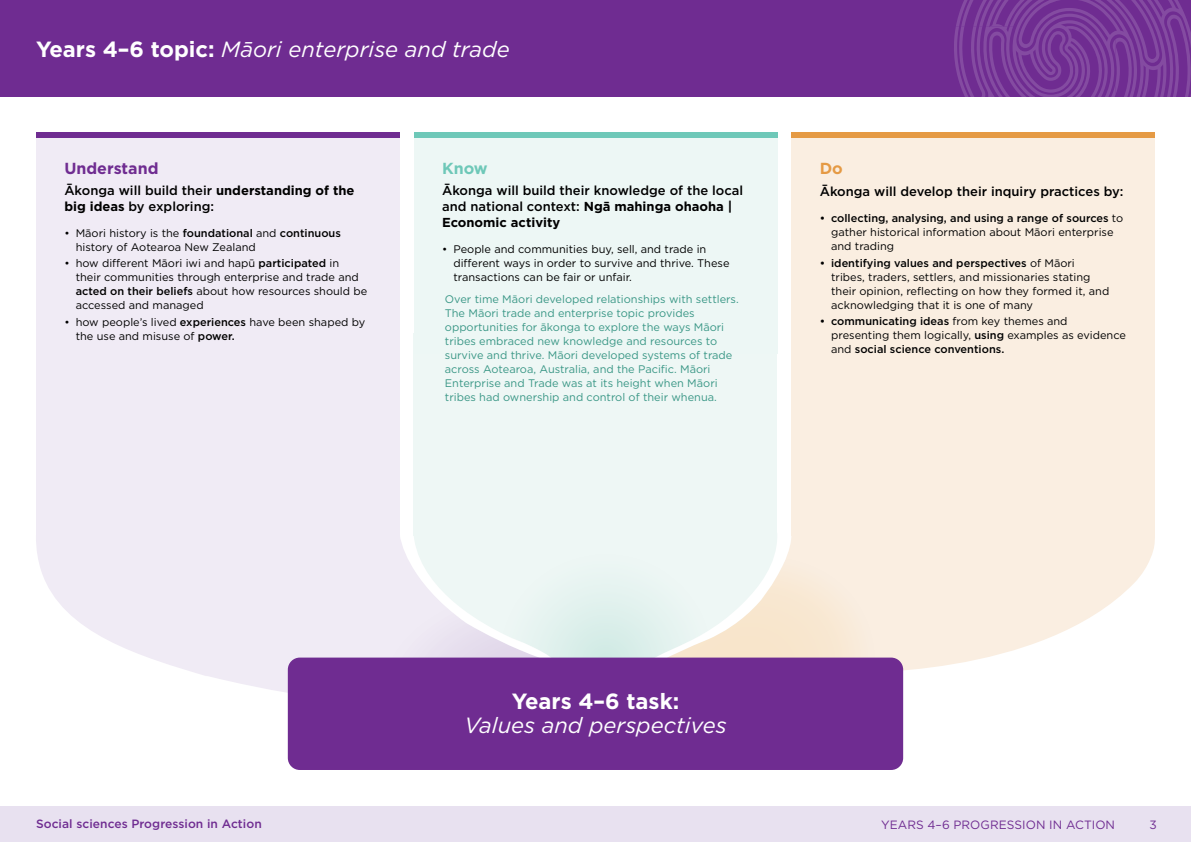
<style>
.page{position:relative;width:1191px;height:842px;background:#fff}
.page>*{position:absolute;margin:0;border:0;box-sizing:border-box;transform-origin:0 0}
.t1{font:italic 22px "Gotham";color:#fff}
.t2{font:700 22px "Gotham";color:#fff}
.t3{font:700 16px "Gotham";color:#6f2c91}
.t4{font:700 16px "Gotham";color:#6ec8b8}
.t5{font:700 16px "Gotham";color:#e59a44}
.t6{font:500 13px/16px "Gotham";color:#000}
.t7{font:500 12px "Gotham";letter-spacing:.005em;color:#6f2c91}
.t8{font:12px "Gotham";letter-spacing:.005em;color:#6f2c91}
.t9{font:11px/14px "Gotham";color:#000}
.t10{font:11px/14px "Gotham";color:#3a9786}
.s1{font-weight:700;font-style:normal}
.s2{font-weight:700}
.s3{font-weight:500}
</style>
<div class="page">
<div style="left:0;top:806px;width:1191px;height:36px;background:#e8e1f0"></div>
<div style="left:0;top:0;width:1191px;height:96px;background:#6f2c91"></div>
<svg style="left:954px;top:0;width:237px;height:96px"></svg>
<div style="left:36px;top:333px;width:363px;height:203px;background:#f0ebf5"></div>
<svg style="left:36px;top:527px;width:378px;height:217px;fill:#f0ebf5"></svg>
<div style="left:372px;top:580px;width:42px;height:78px;background:#f0ebf5"></div>
<div style="left:791px;top:333px;width:364px;height:203px;background:#faeee1"></div>
<svg style="left:788px;top:536px;width:367px;height:207px;fill:#faeee1"></svg>
<svg style="left:777px;top:552px;width:102px;height:106px;background:#f8ead9"></svg>
<div style="left:414px;top:333px;width:363px;height:203px;background:#eef7f5"></div>
<svg style="left:414px;top:536px;width:363px;height:122px;background:#f0f0ee"></svg>
<svg style="left:485px;top:536px;width:240px;height:122px;background:#e8f3f0"></svg>
<div style="left:288px;top:658px;width:615px;height:112px;background:#6f2c91;border-radius:12px"></div>
<div style="left:414px;top:132px;width:363px;height:222px;background:#edf7f5"></div>
<div style="left:791px;top:132px;width:364px;height:279px;background:#faeee1"></div>
<div style="left:36px;top:132px;width:363px;height:251px;background:#f0ebf5"></div>
<div style="left:791px;top:132px;width:364px;height:6px;background:#e59a44"></div>
<div style="left:36px;top:132px;width:363px;height:6px;background:#6f2c91"></div>
<div style="left:414px;top:132px;width:363px;height:6px;background:#6ec8b8"></div>
<h1 class="t1" style="left:36px;top:35px;width:475px"><span class="s1">Years 4–6 topic:</span> Māori enterprise and trade</h1>
<h2 class="t3" style="left:64px;top:157px;width:96px">Understand</h2>
<p class="t6" style="left:64px;top:182px;width:292px">Ākonga will build their <span class="s2">understanding of the big ideas</span> by exploring:</p>
<p class="t9" style="left:76px;top:225px;width:267px;text-indent:-11px">• Māori history is the <span class="s3">foundational</span> and <span class="s3">continuous </span>history of Aotearoa New Zealand</p>
<p class="t9" style="left:76px;top:256px;width:293px;text-indent:-11px">• how different Māori iwi and hapū <span class="s3">participated</span> in<br>their communities through enterprise and trade and <span class="s3">acted on their beliefs</span> about how resources should be accessed and managed</p>
<p class="t9" style="left:76px;top:315px;width:291px;text-indent:-11px">• how people’s lived <span class="s3">experiences</span> have been shaped by the use and misuse of <span class="s3">power.</span></p>
<h2 class="t4" style="left:442px;top:157px;width:47px">Know</h2>
<p class="t6" style="left:442px;top:182px;width:303px">Ākonga will build their knowledge of the local and national context: <span class="s2">Ngā mahinga ohaoha |<br>Economic activity</span></p>
<p class="t9" style="left:453px;top:241px;width:278px;text-indent:-11px">• People and communities buy, sell, and trade in different ways in order to survive and thrive. These transactions can be fair or unfair.</p>
<p class="t10" style="left:445px;top:292px;width:295px">Over time Māori developed relationships with settlers.<br>The Māori trade and enterprise topic provides opportunities for ākonga to explore the ways Māori tribes embraced new knowledge and resources to survive and thrive. Māori developed systems of trade across Aotearoa, Australia, and the Pacific. Māori Enterprise and Trade was at its height when Māori tribes had ownership and control of their whenua.</p>
<h2 class="t5" style="left:820px;top:157px;width:25px">Do</h2>
<p class="t6" style="left:820px;top:184px;width:305px">Ākonga will develop their inquiry practices by:</p>
<p class="t9" style="left:831px;top:211px;width:294px;text-indent:-11px"><span class="s3">• collecting, analysing, and using a range of sources</span> to gather historical information about Māori enterprise and trading</p>
<p class="t9" style="left:831px;top:255px;width:280px;text-indent:-11px"><span class="s3">• identifying values and perspectives</span> of Māori tribes, traders, settlers, and missionaries stating their opinion, reflecting on how they formed it, and acknowledging that it is one of many</p>
<p class="t9" style="left:831px;top:314px;width:296px;text-indent:-11px"><span class="s3">• communicating ideas</span> from key themes and presenting them logically, <span class="s3">using</span> examples as evidence and <span class="s3">social science conventions.</span></p>
<h1 class="t2" style="left:512px;top:687px;width:169px">Years 4–6 task:</h1>
<h1 class="t1" style="left:464px;top:711px;width:264px">Values and perspectives</h1>
<p class="t7" style="left:36px;top:816px;width:227px">Social sciences Progression in Action</p>
<p class="t8" style="left:881px;top:817px;width:236px">YEARS 4–6 PROGRESSION IN ACTION</p>
<p class="t8" style="left:1149px;top:817px;width:9px">3</p>
</div>
